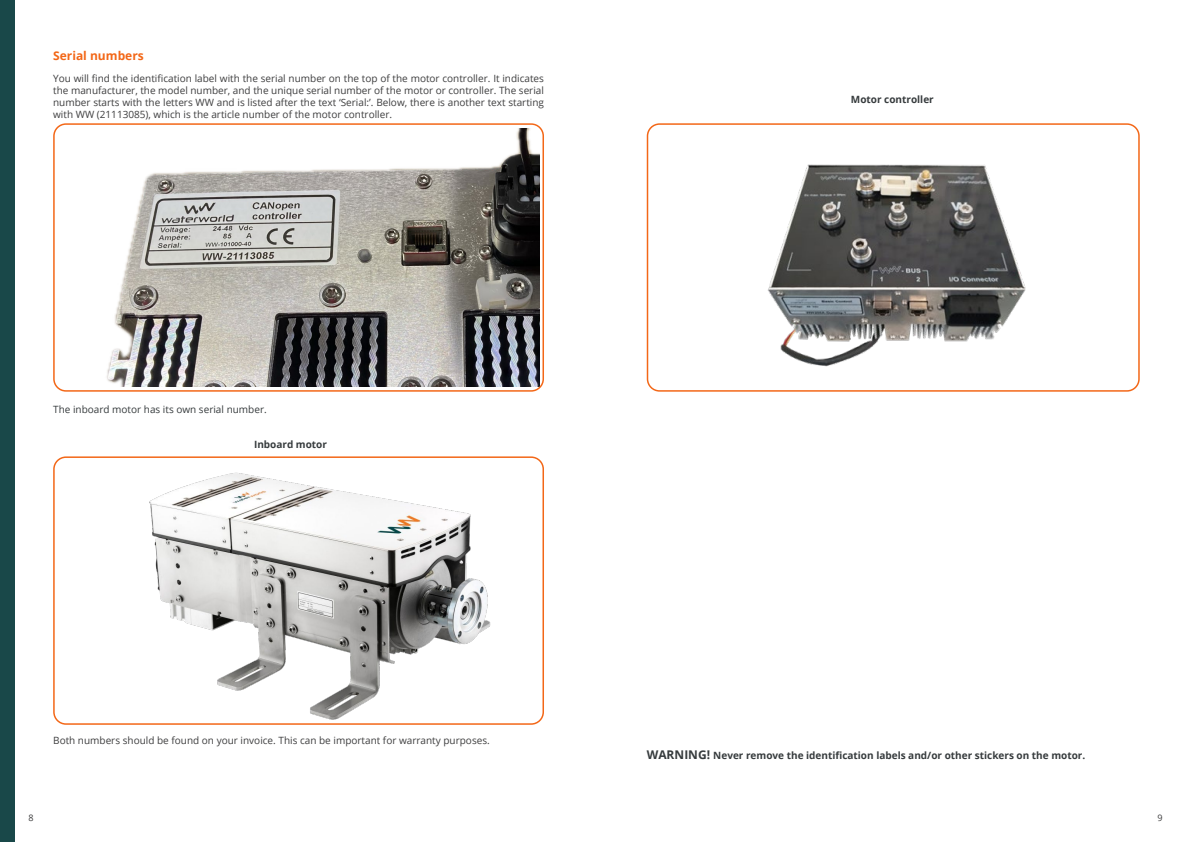
<style>
.page{position:relative;width:1191px;height:842px;background:#fff}
.page>*{position:absolute;margin:0;border:0;box-sizing:border-box;transform-origin:0 0}
.Kop_klein__12__oranje{font:700 12px "Open Sans";color:#f36717}
.Body_klein{font:10px/12px "Open Sans";color:#3e3e3f;text-align:justify}
.Kop_klein__10__groen__let_op{font:700 10px "Open Sans";color:#363b3d}
.Body_klein-2{font:10px "Open Sans";color:#363b3d}
.t1{font:9px "Open Sans";color:#3e3e3f}
.s1{font-size:12px}
</style>
<div class="page">
<div style="left:0;top:0;width:15px;height:842px;background:#194849"></div>
<img style="left:149px;top:472px;width:342px;height:248px">
<div style="left:647px;top:123px;width:492px;height:269px;border:2px solid #f36717;border-radius:12px"></div>
<div style="left:53px;top:456px;width:491px;height:269px;border:2px solid #f36717;border-radius:12px"></div>
<img style="left:107px;top:129px;width:432px;height:258px">
<div style="left:53px;top:123px;width:491px;height:269px;border:2px solid #f36717;border-radius:12px"></div>
<img style="left:767px;top:164px;width:259px;height:203px">
<p class="Kop_klein__12__oranje" style="left:53px;top:47px;width:92px">Serial numbers</p>
<p class="Body_klein" style="left:53px;top:72px;width:492px">You will find the identification label with the serial number on the top of the motor controller. It indicates the manufacturer, the model number, and the unique serial number of the motor or controller. The serial number starts with the letters WW and is listed after the text ‘Serial:’. Below, there is another text starting with WW (21113085), which is the article number of the motor controller.</p>
<p class="Body_klein-2" style="left:53px;top:402px;width:215px">The inboard motor has its own serial number.</p>
<p class="Kop_klein__10__groen__let_op" style="left:254px;top:437px;width:74px">Inboard motor</p>
<p class="Kop_klein__10__groen__let_op" style="left:851px;top:92px;width:84px">Motor controller</p>
<p class="Body_klein" style="left:53px;top:735px;width:438px">Both numbers should be found on your invoice. This can be important for warranty purposes.</p>
<p class="Kop_klein__10__groen__let_op" style="left:647px;top:749px;width:440px"><span class="s1">WARNING!</span> Never remove the identification labels and/or other stickers on the motor.</p>
<p class="t1" style="left:28px;top:811px;width:7px">8</p>
<p class="t1" style="left:1157px;top:811px;width:7px">9</p>
</div>
